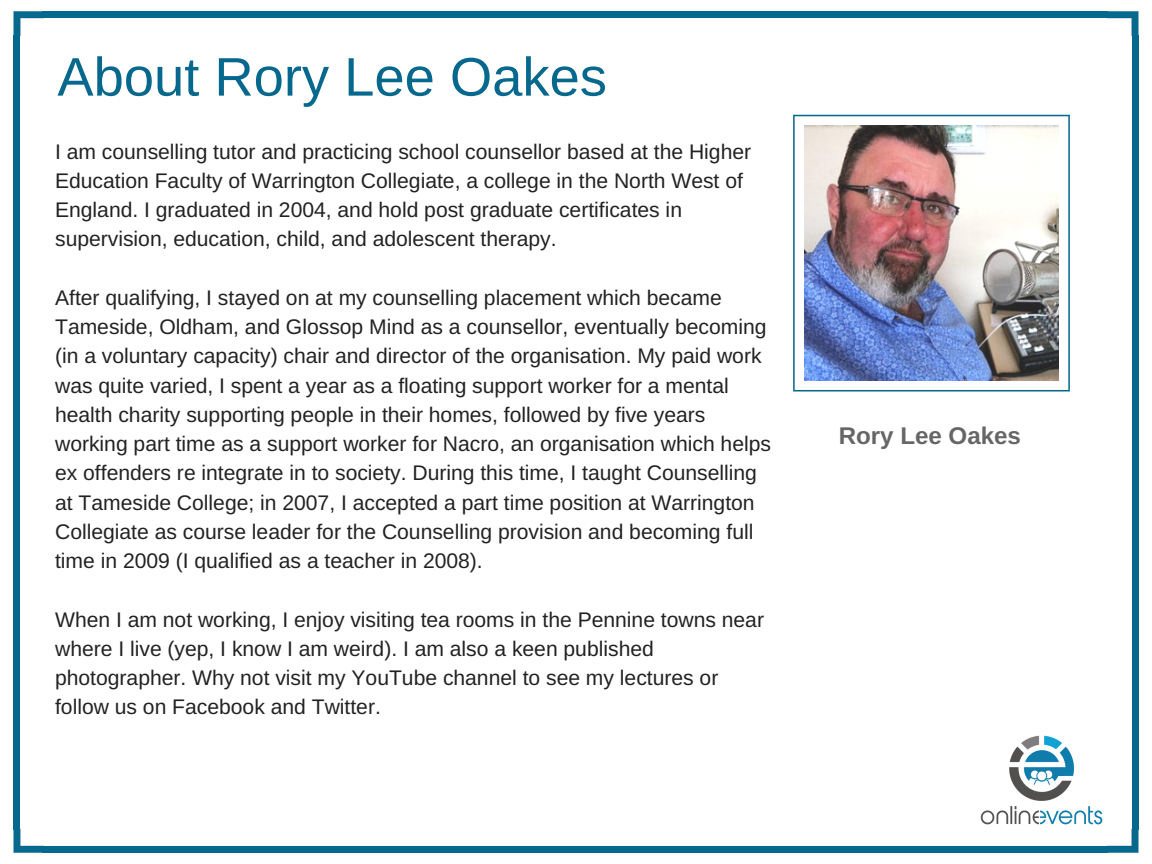
<style>
.page{position:relative;width:1152px;height:864px;background:#fff}
.page>*{position:absolute;margin:0;border:0;box-sizing:border-box;transform-origin:0 0}
.t1{font:54.3px "Arimo";color:#06688c}
.t2{font:700 24.15px "Arimo";color:#666}
.t3{font:21.15px/29.2px "Arimo";color:#222}
</style>
<div class="page">
<svg style="left:14px;top:11px;width:30px;height:25px"></svg>
<div style="left:14px;top:35px;width:6px;height:795px;background:#06688c"></div>
<svg style="left:14px;top:829px;width:30px;height:24px"></svg>
<div style="left:43px;top:846px;width:1065px;height:7px;background:#06688c"></div>
<svg style="left:1107px;top:829px;width:31px;height:24px"></svg>
<div style="left:1132px;top:35px;width:7px;height:795px;background:#06688c"></div>
<div style="left:43px;top:11px;width:1065px;height:7px;background:#06688c"></div>
<svg style="left:1107px;top:11px;width:31px;height:25px"></svg>
<img style="left:980px;top:735px;width:123px;height:90px">
<img style="left:793px;top:115px;width:277px;height:276px">
<h1 class="t1" style="left:57px;top:46px;width:551px">About Rory Lee Oakes</h1>
<p class="t3" style="left:55px;top:137px;width:698px">I am counselling tutor and practicing school counsellor based at the Higher Education Faculty of Warrington Collegiate, a college in the North West of England. I graduated in 2004, and hold post graduate certificates in supervision, education, child, and adolescent therapy.</p>
<p class="t3" style="left:55px;top:283px;width:717px">After qualifying, I stayed on at my counselling placement which became Tameside, Oldham, and Glossop Mind as a counsellor, eventually becoming (in a voluntary capacity) chair and director of the organisation. My paid work was quite varied, I spent a year as a floating support worker for a mental health charity supporting people in their homes, followed by five years working part time as a support worker for Nacro, an organisation which helps ex offenders re integrate in to society. During this time, I taught Counselling at Tameside College; in 2007, I accepted a part time position at Warrington Collegiate as course leader for the Counselling provision and becoming full time in 2009 (I qualified as a teacher in 2008).</p>
<p class="t3" style="left:55px;top:605px;width:710px">When I am not working, I enjoy visiting tea rooms in the Pennine towns near where I live (yep, I know I am weird). I am also a keen published photographer. Why not visit my YouTube channel to see my lectures or follow us on Facebook and Twitter.</p>
<p class="t2" style="left:839px;top:423px;width:184px">Rory Lee Oakes</p>
</div>
